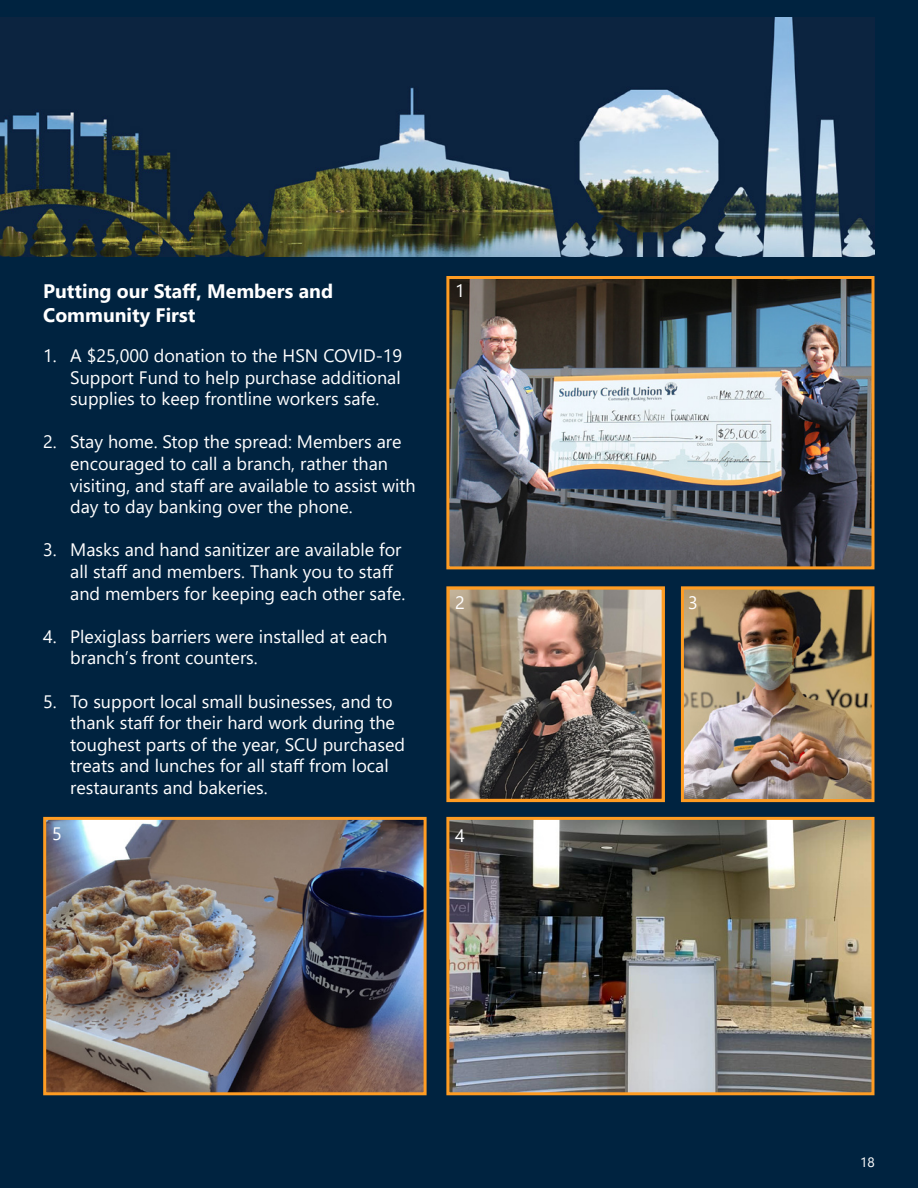
<style>
.page{position:relative;width:918px;height:1188px;background:#002340}
.page>*{position:absolute;margin:0;border:0;box-sizing:border-box;transform-origin:0 0}
.t1{font:700 19.5px/23.4px "Segoe UI";color:#fff}
.t2{font:18px/21.6px "Segoe UI";color:#fff}
.t3{font:13.5px "Segoe UI";color:#fff}
</style>
<div class="page">
<img style="left:450px;top:280px;width:421px;height:285px">
<div style="left:446px;top:276px;width:429px;height:293px;border:3px solid #ff9c22"></div>
<img style="left:685px;top:590px;width:186px;height:208px">
<div style="left:681px;top:586px;width:194px;height:216px;border:3px solid #ff9c22"></div>
<img style="left:450px;top:590px;width:211px;height:208px">
<div style="left:446px;top:586px;width:219px;height:216px;border:3px solid #ff9c22"></div>
<img style="left:450px;top:821px;width:421px;height:270px">
<div style="left:446px;top:817px;width:429px;height:278px;border:3px solid #ff9c22"></div>
<img style="left:47px;top:821px;width:376px;height:270px">
<div style="left:43px;top:817px;width:384px;height:278px;border:3px solid #ff9c22"></div>
<img style="left:0;top:17px;width:875px;height:239px">
<p class="t1" style="left:43px;top:278px;width:291px">Putting our Staff, Members and<br>Community First</p>
<p class="t2" style="left:70px;top:343px;width:334px;text-align:justify;text-indent:-27px">1. A $25,000 donation to the HSN COVID-19<br>Support Fund to help purchase additional supplies to keep frontline workers safe.</p>
<p class="t2" style="left:70px;top:430px;width:347px;text-indent:-27px">2. Stay home. Stop the spread: Members are encouraged to call a branch, rather than visiting, and staff are available to assist with day to day banking over the phone.</p>
<p class="t2" style="left:70px;top:538px;width:337px;text-indent:-27px">3. Masks and hand sanitizer are available for all staff and members. Thank you to staff and members for keeping each other safe.</p>
<p class="t2" style="left:70px;top:624px;width:319px;text-indent:-27px">4. Plexiglass barriers were installed at each branch’s front counters.</p>
<p class="t2" style="left:70px;top:689px;width:336px;text-indent:-27px">5. To support local small businesses, and to thank staff for their hard work during the toughest parts of the year, SCU purchased treats and lunches for all staff from local restaurants and bakeries.</p>
<p class="t2" style="left:455px;top:278px;width:11px">1</p>
<p class="t2" style="left:455px;top:591px;width:11px">2</p>
<p class="t2" style="left:688px;top:591px;width:11px">3</p>
<p class="t2" style="left:52px;top:822px;width:11px">5</p>
<p class="t2" style="left:455px;top:823px;width:11px">4</p>
<p class="t3" style="left:860px;top:1149px;width:16px">18</p>
</div>
